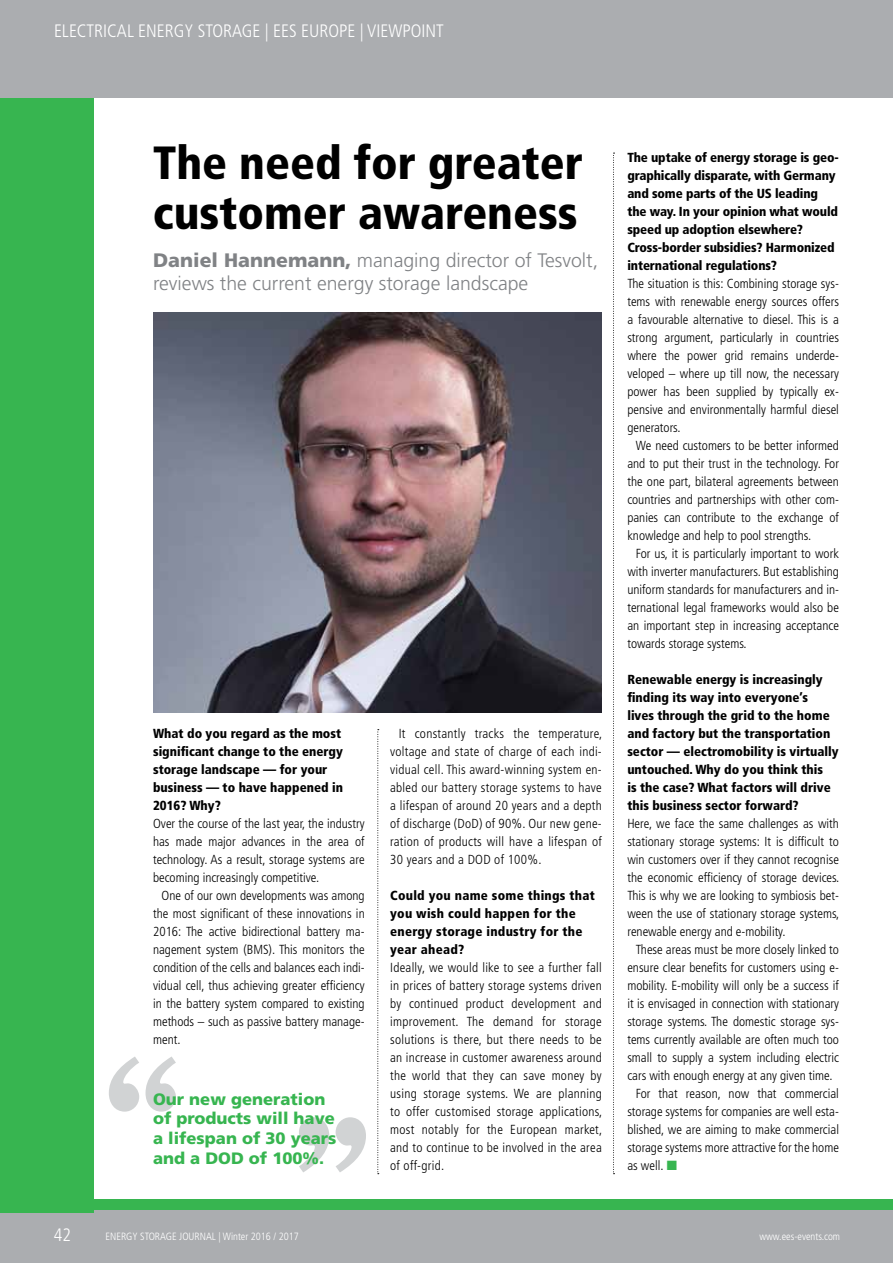
<style>
.page{position:relative;width:893px;height:1263px;background:#fff}
.page>*{position:absolute;margin:0;border:0;box-sizing:border-box;transform-origin:0 0}
.t1{font:700 153.45px "New Century Schlbk LT Std";color:#d1d3d4}
.t2{font:900 condensed 46.5px/49.5px "Frutiger LT Std";color:#000}
.t3{font:300 19.5px/23.4px "Frutiger LT Std";color:#808285}
.t4{font:300 condensed 18px "Frutiger LT Std";color:#fff}
.t5{font:900 16.5px/19.8px "Frutiger LT Std";color:#37b550}
.t6{font:300 condensed 13.2px/18px "Frutiger LT Std";color:#000;text-align:justify}
.t7{font:900 condensed 13.2px/18px "Frutiger LT Std";color:#000}
.t8{font:900 condensed 13.2px/18px "Frutiger LT Std";letter-spacing:.02em;color:#000}
.t9{font:300 condensed 10.5px "Frutiger LT Std";color:#fff}
.s1{font-weight:900}
.s2{color:#37b550}
</style>
<div class="page">
<div style="left:0;top:1205px;width:893px;height:58px;background:#abadb0"></div>
<div style="left:0;top:1199px;width:893px;height:11px;background:#37b550"></div>
<div style="left:0;top:0;width:893px;height:98px;background:#abadb0"></div>
<img style="left:153px;top:313px;width:449px;height:399px">
<svg style="left:613px;top:153px;width:1px;height:1021px"></svg>
<svg style="left:377px;top:729px;width:2px;height:445px"></svg>
<div style="left:0;top:98px;width:94px;height:1114px;background:#37b550"></div>
<h3 class="t4" style="left:54px;top:20px;width:391px">ELECTRICAL ENERGY STORAGE | EES EUROPE | VIEWPOINT</h3>
<h2 class="t2" style="left:153px;top:138px;width:431px">The need for greater customer awareness</h2>
<h3 class="t3" style="left:153px;top:249px;width:446px"><span class="s1">Daniel Hannemann,</span> managing director of Tesvolt, reviews the current energy storage landscape</h3>
<p class="t7" style="left:153px;top:724px;width:191px">What do you regard as the most significant change to the energy storage landscape — for your business — to have happened in<br>2016? Why?</p>
<p class="t6" style="left:153px;top:815px;width:213px">Over the course of the last year, the industry has made major advances in the area of technology. As a result, storage systems are becoming increasingly competitive.</p>
<p class="t6" style="left:153px;top:887px;width:213px;text-indent:9px">One of our own developments was among the most significant of these innovations in 2016: The active bidirectional battery ma&shy;nagement system (BMS). This monitors the condition of the cells and balances each indi&shy;vidual cell, thus achieving greater efficiency in the battery system compared to existing methods – such as passive battery manage&shy;ment.</p>
<h1 class="t1" style="left:105px;top:1005px;width:265px">“ „</h1>
<p class="t5" style="left:153px;top:1089px;width:185px">Our new generation of products will have a lifespan of 30 years and a DOD of 100%.</p>
<p class="t6" style="left:390px;top:725px;width:214px;text-indent:9px">It constantly tracks the temperature, voltage and state of charge of each indi&shy;vidual cell. This award-winning system en&shy;abled our battery storage systems to have a lifespan of around 20 years and a depth of discharge (DoD) of 90%. Our new gene&shy;ration of products will have a lifespan of 30 years and a DOD of 100%.</p>
<p class="t8" style="left:390px;top:886px;width:206px">Could you name some things that you wish could happen for the energy storage industry for the year ahead?</p>
<p class="t6" style="left:390px;top:958px;width:214px">Ideally, we would like to see a further fall in prices of battery storage systems driven by continued product development and improvement. The demand for storage solutions is there, but there needs to be an increase in customer awareness around the world that they can save money by using storage systems. We are planning to offer customised storage applications, most notably for the European market, and to continue to be involved in the area of off-grid.</p>
<p class="t7" style="left:627px;top:148px;width:213px">The uptake of energy storage is geo&shy;graphically disparate, with Germany and some parts of the US leading the way. In your opinion what would speed up adoption elsewhere?<br>Cross-border subsidies? Harmonized international regulations?</p>
<p class="t6" style="left:627px;top:274px;width:213px">The situation is this: Combining storage sys&shy;tems with renewable energy sources offers a favourable alternative to diesel. This is a strong argument, particularly in countries where the power grid remains underde&shy;veloped – where up till now, the necessary power has been supplied by typically ex&shy;pensive and environmentally harmful diesel generators.</p>
<p class="t6" style="left:627px;top:436px;width:213px;text-indent:9px">We need customers to be better informed and to put their trust in the technology. For the one part, bilateral agreements between countries and partnerships with other com&shy;panies can contribute to the exchange of knowledge and help to pool strengths.</p>
<p class="t6" style="left:627px;top:544px;width:213px;text-indent:9px">For us, it is particularly important to work with inverter manufacturers. But establishing uniform standards for manufacturers and in&shy;ternational legal frameworks would also be an important step in increasing acceptance towards storage systems.</p>
<p class="t7" style="left:627px;top:670px;width:213px">Renewable energy is increasingly finding its way into everyone’s<br>lives through the grid to the home and factory but the transportation sector — electromobility is virtually untouched. Why do you think this<br>is the case? What factors will drive this business sector forward?</p>
<p class="t6" style="left:627px;top:814px;width:214px">Here, we face the same challenges as with stationary storage systems: It is difficult to win customers over if they cannot recognise the economic efficiency of storage devices.<br>This is why we are looking to symbiosis bet&shy;ween the use of stationary storage systems, renewable energy and e-mobility.</p>
<p class="t6" style="left:636px;top:940px;width:205px">These areas must be more closely linked to</p>
<p class="t6" style="left:627px;top:958px;width:213px">ensure clear benefits for customers using e-</p>
<p class="t6" style="left:627px;top:976px;width:213px">mobility. E-mobility will only be a success if</p>
<p class="t6" style="left:627px;top:994px;width:213px">it is envisaged in connection with stationary</p>
<p class="t6" style="left:627px;top:1012px;width:213px">storage systems. The domestic storage sys-</p>
<p class="t6" style="left:627px;top:1030px;width:213px">tems currently available are often much too</p>
<p class="t6" style="left:627px;top:1048px;width:213px">small to supply a system including electric</p>
<p class="t6" style="left:627px;top:1066px;width:207px">cars with enough energy at any given time.</p>
<p class="t6" style="left:636px;top:1084px;width:205px">For that reason, now that commercial</p>
<p class="t6" style="left:627px;top:1102px;width:213px">storage systems for companies are well esta-</p>
<p class="t6" style="left:627px;top:1120px;width:213px">blished, we are aiming to make commercial</p>
<p class="t6" style="left:627px;top:1138px;width:213px">storage systems more attractive for the home</p>
<p class="t6" style="left:627px;top:1156px;width:51px">as well. <span class="s2">■</span></p>
<h3 class="t4" style="left:54px;top:1224px;width:19px">42</h3>
<p class="t9" style="left:105px;top:1230px;width:195px">ENERGY STORAGE JOURNAL | Winter 2016 / 2017</p>
<p class="t9" style="left:759px;top:1230px;width:82px">www.ees-events.com</p>
</div>
